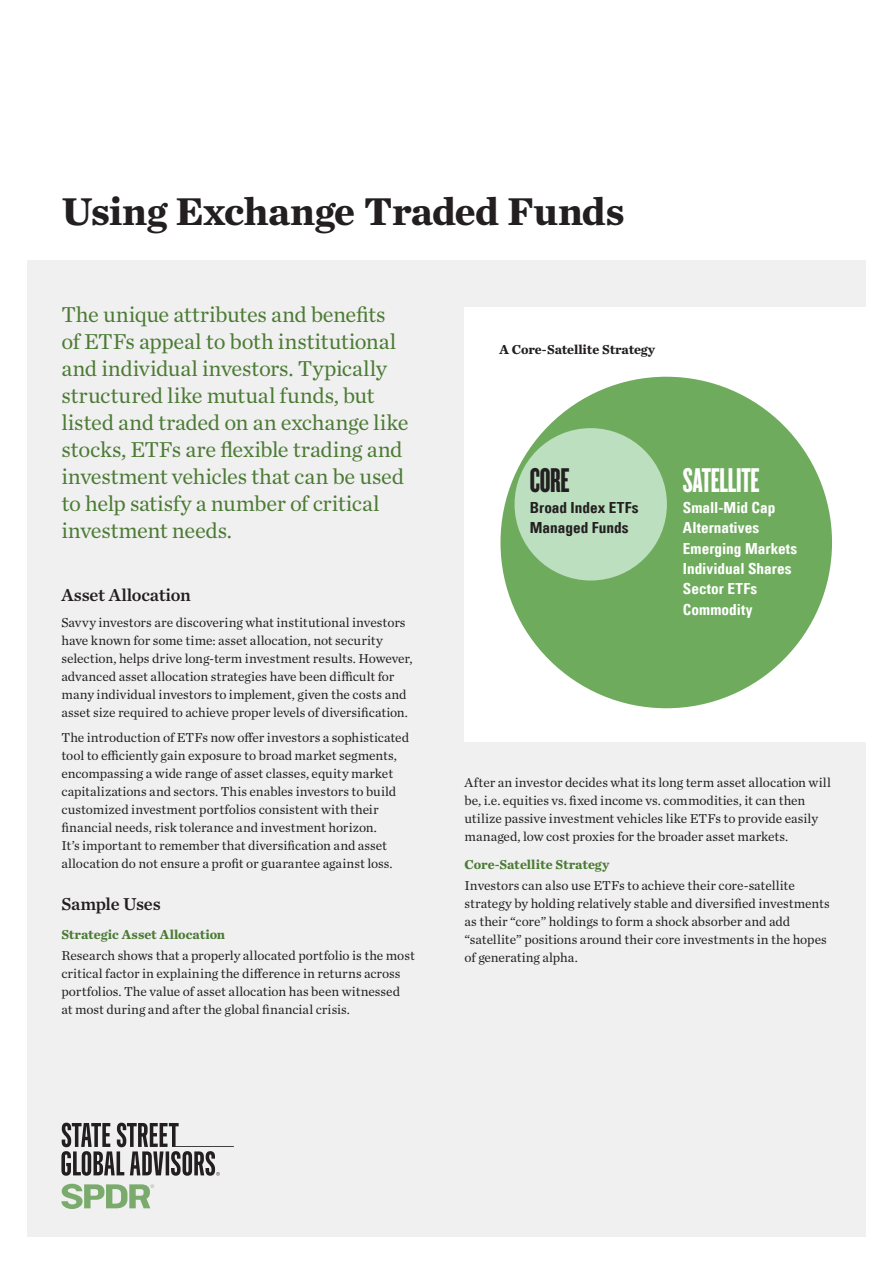
<style>
.page{position:relative;width:893px;height:1263px;background:#fff}
.page>*{position:absolute;margin:0;border:0;box-sizing:border-box;transform-origin:0 0}
.BODY_-_00_title_Arti{font:700 40.5px "Chronicle Text G1";letter-spacing:-.015em;color:#231f20}
.BODY_-_00_title_Educ{font:35.7px "Knockout 67 Full Bantamwt";letter-spacing:-.005em;color:#fff}
.BODY_-_00_title_Educ-2{font:35.7px "Knockout 67 Full Bantamwt";color:#231f20}
.BODY_-_03_intro_Educ{font:22.5px/27px "Chronicle Text G1";letter-spacing:-.015em;color:#4c7b35}
.BODY_-_01_head_level{font:18px "Chronicle Text G1 Semi";letter-spacing:-.015em;color:#231f20}
.BODY_-_00_title_Educ-3{font:15.3px/20.4px "Univers Com 67 Bold Cond";letter-spacing:.005em;color:#fff}
.BODY_-_00_title_Educ-4{font:15.3px/20.4px "Univers Com 67 Bold Cond";color:#231f20}
.BODY_-_04_text{font:13.5px/18px "Chronicle Text G1";color:#231f20}
.BODY_-_01_head_level-2{font:700 13.5px "Chronicle Text G1";color:#4c7b35}
.FIGURE_-_00_title{font:700 13.5px "Chronicle Text G1";letter-spacing:-.01em;color:#231f20}
</style>
<div class="page">
<div style="left:27px;top:260px;width:839px;height:976px;background:#f0f0f0"></div>
<svg style="left:61px;top:1184px;width:93px;height:25px"></svg>
<svg style="left:61px;top:1123px;width:173px;height:53px"></svg>
<div style="left:464px;top:307px;width:414px;height:435px;background:#fff"></div>
<div style="left:500px;top:377px;width:332px;height:331px;background:#6fab5d;border-radius:50%"></div>
<div style="left:515px;top:428px;width:152px;height:152px;background:#bbdfbf;border-radius:50%"></div>
<p class="BODY_-_00_title_Arti" style="left:61px;top:178px;width:565px">Using Exchange Traded Funds</p>
<p class="BODY_-_03_intro_Educ" style="left:61px;top:300px;width:349px">The unique attributes and benefits of ETFs appeal to both institutional and individual investors. Typically structured like mutual funds, but listed and traded on an exchange like stocks, ETFs are flexible trading and investment vehicles that can be used to help satisfy a number of critical investment needs.</p>
<p class="BODY_-_01_head_level" style="left:61px;top:581px;width:131px">Asset Allocation</p>
<p class="BODY_-_04_text" style="left:61px;top:613px;width:353px">Savvy investors are discovering what institutional investors have known for some time: asset allocation, not security selection, helps drive long-term investment results. However, advanced asset allocation strategies have been difficult for many individual investors to implement, given the costs and asset size required to achieve proper levels of diversification.</p>
<p class="BODY_-_04_text" style="left:61px;top:727px;width:349px">The introduction of ETFs now offer investors a sophisticated tool to efficiently gain exposure to broad market segments, encompassing a wide range of asset classes, equity market capitalizations and sectors. This enables investors to build customized investment portfolios consistent with their financial needs, risk tolerance and investment horizon.<br>It’s important to remember that diversification and asset allocation do not ensure a profit or guarantee against loss.</p>
<p class="BODY_-_01_head_level" style="left:61px;top:890px;width:101px">Sample Uses</p>
<p class="BODY_-_01_head_level-2" style="left:61px;top:923px;width:165px">Strategic Asset Allocation</p>
<p class="BODY_-_04_text" style="left:61px;top:946px;width:355px">Research shows that a properly allocated portfolio is the most critical factor in explaining the difference in returns across portfolios. The value of asset allocation has been witnessed<br>at most during and after the global financial crisis.</p>
<p class="FIGURE_-_00_title" style="left:499px;top:339px;width:157px">A Core-Satellite Strategy</p>
<p class="BODY_-_00_title_Educ-2" style="left:530px;top:460px;width:41px">CORE</p>
<p class="BODY_-_00_title_Educ-4" style="left:530px;top:497px;width:110px">Broad Index ETFs<br>Managed Funds</p>
<p class="BODY_-_00_title_Educ" style="left:683px;top:460px;width:78px">SATELLITE</p>
<p class="BODY_-_00_title_Educ-3" style="left:683px;top:497px;width:94px">Small-Mid Cap</p>
<p class="BODY_-_00_title_Educ-3" style="left:683px;top:517px;width:78px">Alternatives</p>
<p class="BODY_-_00_title_Educ-3" style="left:683px;top:538px;width:116px">Emerging Markets</p>
<p class="BODY_-_00_title_Educ-3" style="left:683px;top:558px;width:110px">Individual Shares</p>
<p class="BODY_-_00_title_Educ-3" style="left:683px;top:579px;width:76px">Sector ETFs<br>Commodity</p>
<p class="BODY_-_04_text" style="left:464px;top:773px;width:368px">After an investor decides what its long term asset allocation will be, i.e. equities vs. fixed income vs. commodities, it can then utilize passive investment vehicles like ETFs to provide easily managed, low cost proxies for the broader asset markets.</p>
<p class="BODY_-_01_head_level-2" style="left:464px;top:853px;width:147px">Core-Satellite Strategy</p>
<p class="BODY_-_04_text" style="left:464px;top:876px;width:367px">Investors can also use ETFs to achieve their core-satellite strategy by holding relatively stable and diversified investments as their “core” holdings to form a shock absorber and add “satellite” positions around their core investments in the hopes of generating alpha.</p>
</div>
